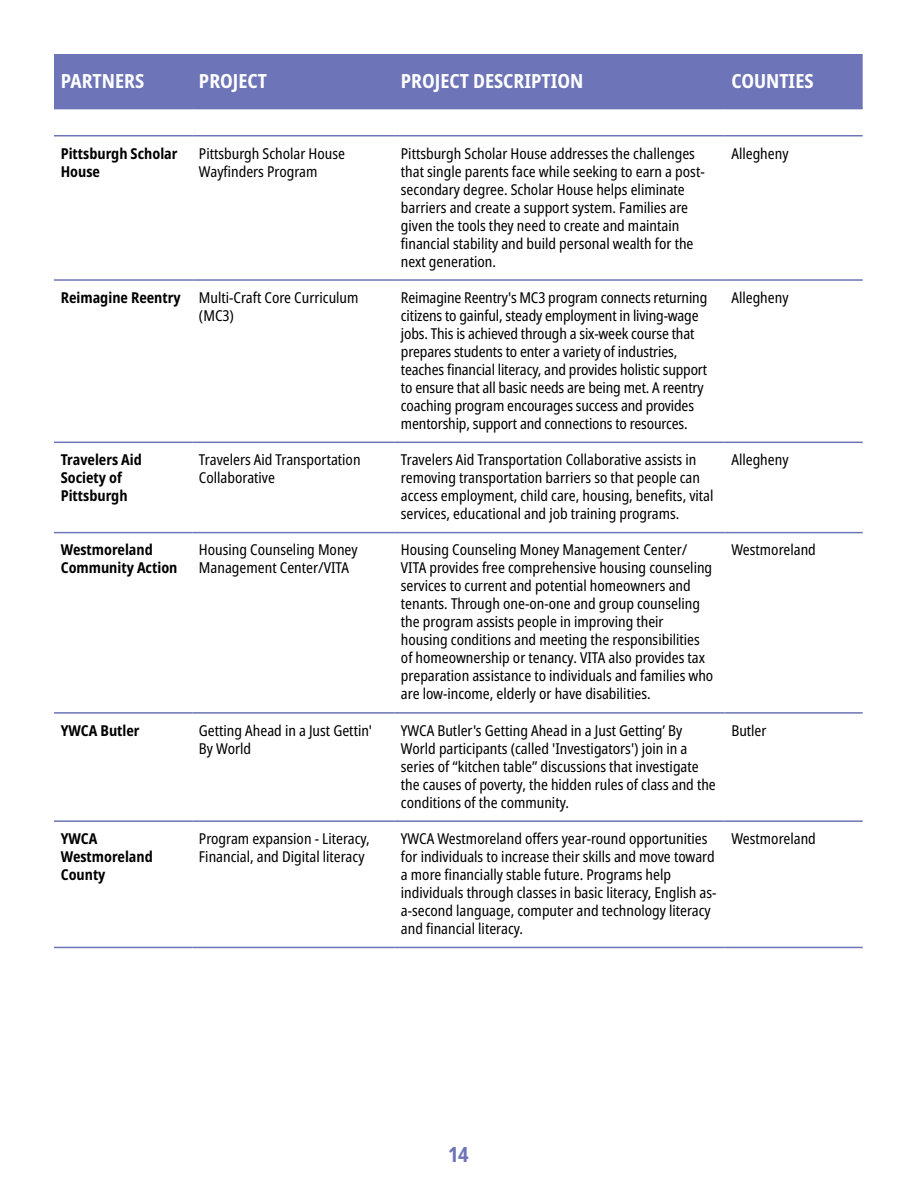
<style>
.page{position:relative;width:918px;height:1188px;background:#fff}
.page>*{position:absolute;margin:0;border:0;box-sizing:border-box;transform-origin:0 0}
.t1{font:700 21px "Noto Sans Condensed";color:#6d74b7}
.t2{font:700 19.5px "Noto Sans Condensed";color:#fff}
.t3{font:15px/18px "Noto Sans Condensed";color:#000}
.t4{font:700 15px/18px "Noto Sans Condensed";color:#000}
.s1{font-weight:700}
</style>
<div class="page">
<hr style="left:54px;top:135px;width:138px;height:1px;background:#6d74b7">
<hr style="left:192px;top:135px;width:202px;height:1px;background:#6d74b7">
<hr style="left:394px;top:135px;width:331px;height:1px;background:#6d74b7">
<hr style="left:54px;top:279px;width:138px;height:2px;background:#6d74b7">
<hr style="left:192px;top:279px;width:202px;height:2px;background:#6d74b7">
<hr style="left:394px;top:279px;width:331px;height:2px;background:#6d74b7">
<hr style="left:54px;top:442px;width:138px;height:1px;background:#6d74b7">
<hr style="left:192px;top:442px;width:202px;height:1px;background:#6d74b7">
<hr style="left:394px;top:442px;width:331px;height:1px;background:#6d74b7">
<hr style="left:54px;top:532px;width:138px;height:1px;background:#6d74b7">
<hr style="left:192px;top:532px;width:202px;height:1px;background:#6d74b7">
<hr style="left:394px;top:532px;width:331px;height:1px;background:#6d74b7">
<hr style="left:54px;top:712px;width:138px;height:2px;background:#6d74b7">
<hr style="left:192px;top:712px;width:202px;height:2px;background:#6d74b7">
<hr style="left:394px;top:712px;width:331px;height:2px;background:#6d74b7">
<hr style="left:54px;top:820px;width:138px;height:2px;background:#6d74b7">
<hr style="left:192px;top:820px;width:202px;height:2px;background:#6d74b7">
<hr style="left:394px;top:820px;width:331px;height:2px;background:#6d74b7">
<hr style="left:54px;top:947px;width:138px;height:1px;background:#6d74b7">
<hr style="left:192px;top:947px;width:202px;height:1px;background:#6d74b7">
<hr style="left:394px;top:947px;width:331px;height:1px;background:#6d74b7">
<hr style="left:725px;top:135px;width:138px;height:1px;background:#6d74b7">
<hr style="left:725px;top:279px;width:138px;height:2px;background:#6d74b7">
<hr style="left:725px;top:442px;width:138px;height:1px;background:#6d74b7">
<hr style="left:725px;top:532px;width:138px;height:1px;background:#6d74b7">
<hr style="left:725px;top:712px;width:138px;height:2px;background:#6d74b7">
<hr style="left:725px;top:820px;width:138px;height:2px;background:#6d74b7">
<hr style="left:725px;top:947px;width:138px;height:1px;background:#6d74b7">
<div style="left:54px;top:54px;width:809px;height:54px;background:#6d74b7"></div>
<hr style="left:54px;top:108px;width:138px;height:1px;background:#6d74b7">
<hr style="left:192px;top:108px;width:202px;height:1px;background:#6d74b7">
<hr style="left:394px;top:108px;width:331px;height:1px;background:#6d74b7">
<hr style="left:725px;top:108px;width:138px;height:1px;background:#6d74b7">
<h2 class="t2" style="left:61px;top:67px;width:85px">PARTNERS</h2>
<h2 class="t2" style="left:199px;top:67px;width:70px">PROJECT</h2>
<h2 class="t2" style="left:401px;top:67px;width:184px">PROJECT DESCRIPTION</h2>
<h2 class="t2" style="left:731px;top:67px;width:84px">COUNTIES</h2>
<p class="t4" style="left:61px;top:144px;width:118px">Pittsburgh Scholar<br>House</p>
<p class="t3" style="left:199px;top:145px;width:148px">Pittsburgh Scholar House<br>Wayfinders Program</p>
<p class="t3" style="left:401px;top:145px;width:305px">Pittsburgh Scholar House addresses the challenges that single parents face while seeking to earn a post&shy;secondary degree. Scholar House helps eliminate barriers and create a support system. Families are given the tools they need to create and maintain financial stability and build personal wealth for the next generation.</p>
<p class="t3" style="left:731px;top:145px;width:59px">Allegheny</p>
<p class="t3" style="left:199px;top:289px;width:161px;text-indent:-138px"><span class="s1">Reimagine Reentry</span> Multi-Craft Core Curriculum (MC3)</p>
<p class="t3" style="left:401px;top:289px;width:308px">Reimagine Reentry's MC3 program connects returning citizens to gainful, steady employment in living-wage jobs. This is achieved through a six-week course that prepares students to enter a variety of industries, teaches financial literacy, and provides holistic support to ensure that all basic needs are being met. A reentry coaching program encourages success and provides mentorship, support and connections to resources.</p>
<p class="t3" style="left:731px;top:289px;width:59px">Allegheny</p>
<p class="t4" style="left:61px;top:451px;width:83px">Travelers Aid<br>Society of<br>Pittsburgh</p>
<p class="t3" style="left:199px;top:451px;width:163px">Travelers Aid Transportation<br>Collaborative</p>
<p class="t3" style="left:401px;top:451px;width:314px">Travelers Aid Transportation Collaborative assists in removing transportation barriers so that people can access employment, child care, housing, benefits, vital services, educational and job training programs.</p>
<p class="t3" style="left:731px;top:451px;width:59px">Allegheny</p>
<p class="t4" style="left:61px;top:541px;width:118px">Westmoreland<br>Community Action</p>
<p class="t3" style="left:199px;top:541px;width:160px">Housing Counseling Money<br>Management Center/VITA</p>
<p class="t3" style="left:401px;top:541px;width:314px">Housing Counseling Money Management Center/ VITA provides free comprehensive housing counseling services to current and potential homeowners and tenants. Through one-on-one and group counseling the program assists people in improving their housing conditions and meeting the responsibilities of homeownership or tenancy. VITA also provides tax preparation assistance to individuals and families who are low-income, elderly or have disabilities.</p>
<p class="t3" style="left:731px;top:541px;width:86px">Westmoreland</p>
<p class="t4" style="left:61px;top:721px;width:80px">YWCA Butler</p>
<p class="t3" style="left:199px;top:722px;width:175px">Getting Ahead in a Just Gettin'<br>By World</p>
<p class="t3" style="left:401px;top:722px;width:316px">YWCA Butler's Getting Ahead in a Just Getting’ By World participants (called 'Investigators') join in a series of “kitchen table” discussions that investigate the causes of poverty, the hidden rules of class and the conditions of the community.</p>
<p class="t3" style="left:731px;top:722px;width:37px">Butler</p>
<p class="t4" style="left:61px;top:830px;width:94px">YWCA<br>Westmoreland<br>County</p>
<p class="t3" style="left:199px;top:830px;width:172px">Program expansion - Literacy,<br>Financial, and Digital literacy</p>
<p class="t3" style="left:401px;top:830px;width:317px">YWCA Westmoreland offers year-round opportunities for individuals to increase their skills and move toward a more financially stable future. Programs help individuals through classes in basic literacy, English as&shy;a-second language, computer and technology literacy and financial literacy.</p>
<p class="t3" style="left:731px;top:830px;width:86px">Westmoreland</p>
<h1 class="t1" style="left:449px;top:1140px;width:22px">14</h1>
</div>
